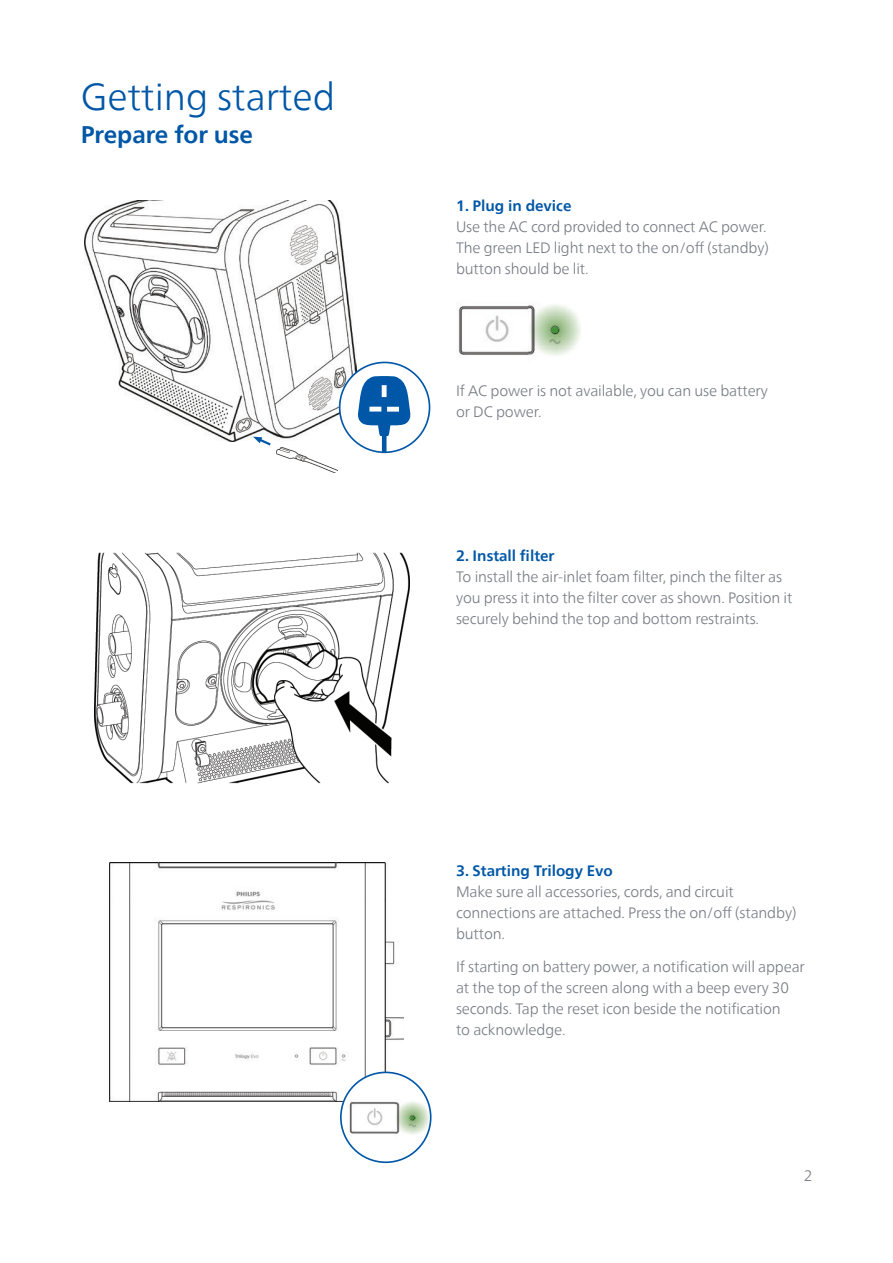
<style>
.page{position:relative;width:893px;height:1263px;background:#fff}
.page>*{position:absolute;margin:0;border:0;box-sizing:border-box;transform-origin:0 0}
.t1{font:300 37.5px "Neue Frutiger World";color:#0157a7}
.t2{font:700 24px "Neue Frutiger World";color:#0157a7}
.t3{font:300 15px/21px "Neue Frutiger World";letter-spacing:-.01em;color:#777b83}
.s1{font-weight:700;color:#0157a7}
</style>
<div class="page">
<img style="left:84px;top:201px;width:273px;height:240px">
<img style="left:94px;top:552px;width:316px;height:232px">
<img style="left:109px;top:862px;width:294px;height:240px">
<img style="left:346px;top:1081px;width:12px;height:5px">
<img style="left:276px;top:447px;width:62px;height:25px">
<svg style="left:253px;top:437px;width:20px;height:9px"></svg>
<div style="left:341px;top:1072px;width:90px;height:90px;background:#fff;border-radius:50%"></div>
<div style="left:340px;top:362px;width:89px;height:90px;background:#fff;border-radius:50%"></div>
<div style="left:339px;top:362px;width:91px;height:91px;border:2px solid #0157a7;border-radius:50%"></div>
<img style="left:458px;top:306px;width:70px;height:49px">
<img style="left:528px;top:304px;width:53px;height:52px">
<svg style="left:551px;top:327px;width:8px;height:7px"></svg>
<img style="left:344px;top:1086px;width:84px;height:68px">
<img style="left:395px;top:1100px;width:34px;height:35px">
<svg style="left:410px;top:1115px;width:5px;height:5px"></svg>
<div style="left:340px;top:1071px;width:92px;height:92px;border:2px solid #0157a7;border-radius:50%"></div>
<svg style="left:358px;top:376px;width:53px;height:77px"></svg>
<p class="t1" style="left:81px;top:67px;width:256px">Getting started</p>
<p class="t2" style="left:81px;top:113px;width:174px">Prepare for use</p>
<p class="t3" style="left:456px;top:195px;width:315px"><span class="s1">1. Plug in device<br></span>Use the AC cord provided to connect AC power.<br>The green LED light next to the on/off (standby) button should be lit.</p>
<p class="t3" style="left:456px;top:381px;width:313px">If AC power is not available, you can use battery or DC power.</p>
<p class="t3" style="left:456px;top:545px;width:338px"><span class="s1">2. Install filter<br></span>To install the air-inlet foam filter, pinch the filter as you press it into the filter cover as shown. Position it securely behind the top and bottom restraints.</p>
<p class="t3" style="left:456px;top:860px;width:342px"><span class="s1">3. Starting Trilogy Evo<br></span>Make sure all accessories, cords, and circuit connections are attached. Press the on/off (standby) button.</p>
<p class="t3" style="left:456px;top:956px;width:350px">If starting on battery power, a notification will appear at the top of the screen along with a beep every 30 seconds. Tap the reset icon beside the notification<br>to acknowledge.</p>
<p class="t3" style="left:804px;top:1166px;width:10px">2</p>
</div>
